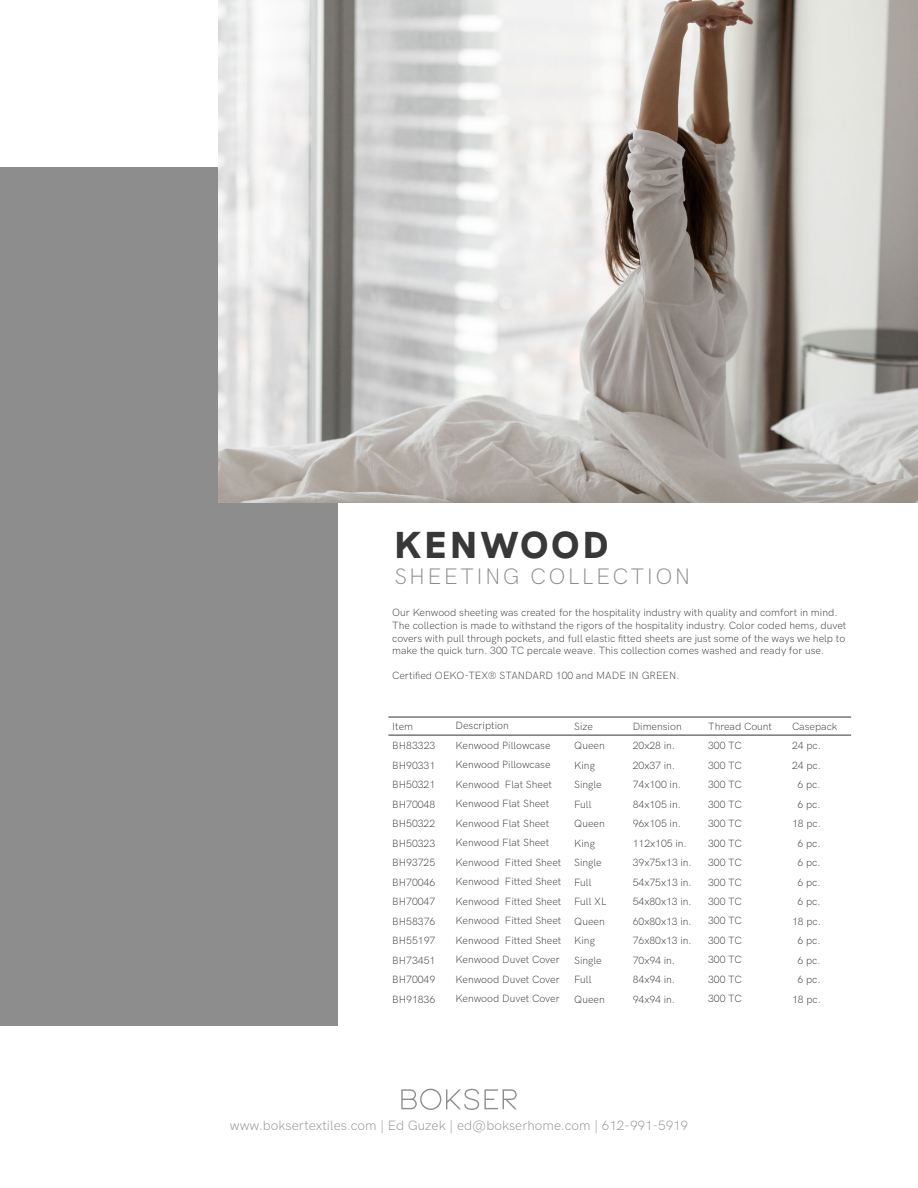
<style>
.page{position:relative;width:918px;height:1188px;background:#fff}
.page>*{position:absolute;margin:0;border:0;box-sizing:border-box;transform-origin:0 0}
.t1{font:900 37.5px "HK Grotesk";letter-spacing:.1em;color:#383838}
.t2{font:300 22.5px "HK Grotesk";letter-spacing:.1em;color:#8e8d8e}
.t3{font:300 13.5px "HK Grotesk";color:#8e8d8e}
.t4{font:300 10.5px/19.5px "HK Grotesk";color:#333}
.t5{font:300 10.5px "HK Grotesk";color:#383838}
.t6{font:300 10.5px "HK Grotesk";color:#333232}
</style>
<div class="page">
<svg style="left:401px;top:1089px;width:116px;height:21px"></svg>
<div style="left:0;top:167px;width:338px;height:859px;background:#8e8d8d"></div>
<img style="left:218px;top:0;width:700px;height:502px">
<hr style="left:388px;top:735px;width:463px;height:1px;background:#333">
<hr style="left:388px;top:717px;width:463px;height:1px;background:#333">
<h1 class="t1" style="left:394px;top:516px;width:215px">KENWOOD</h1>
<h2 class="t2" style="left:394px;top:559px;width:298px">SHEETING COLLECTION</h2>
<p class="t4" style="left:392px;top:606px;width:456px;line-height:12.6px">Our Kenwood sheeting was created for the hospitality industry with quality and comfort in mind.<br>The collection is made to withstand the rigors of the hospitality industry. Color coded hems, duvet covers with pull through pockets, and full elastic fitted sheets are just some of the ways we help to make the quick turn. 300 TC percale weave. This collection comes washed and ready for use.</p>
<p class="t5" style="left:392px;top:668px;width:289px">Certified OEKO-TEX® STANDARD 100 and MADE IN GREEN.</p>
<p class="t6" style="left:392px;top:718px;width:22px">Item</p>
<p class="t4" style="left:392px;top:735px;width:45px;text-align:justify">BH83323<br>BH90331<br>BH50321<br>BH70048<br>BH50322<br>BH50323<br>BH93725<br>BH70046<br>BH70047<br>BH58376<br>BH55197<br>BH73451<br>BH70049<br>BH91836</p>
<p class="t6" style="left:456px;top:718px;width:55px">Description</p>
<p class="t4" style="left:456px;top:735px;width:107px">Kenwood Pillowcase<br>Kenwood Pillowcase<br>Kenwood Flat Sheet<br>Kenwood Flat Sheet<br>Kenwood Flat Sheet<br>Kenwood Flat Sheet<br>Kenwood Fitted Sheet<br>Kenwood Fitted Sheet<br>Kenwood Fitted Sheet<br>Kenwood Fitted Sheet<br>Kenwood Fitted Sheet<br>Kenwood Duvet Cover<br>Kenwood Duvet Cover<br>Kenwood Duvet Cover</p>
<p class="t6" style="left:574px;top:718px;width:20px">Size</p>
<p class="t4" style="left:574px;top:735px;width:34px">Queen<br>King<br>Single<br>Full<br>Queen<br>King<br>Single<br>Full<br>Full XL<br>Queen<br>King<br>Single<br>Full<br>Queen</p>
<p class="t6" style="left:633px;top:718px;width:50px">Dimension</p>
<p class="t4" style="left:633px;top:735px;width:61px">20x28 in.<br>20x37 in.<br>74x100 in.<br>84x105 in.<br>96x105 in.<br>112x105 in.<br>39x75x13 in.<br>54x75x13 in.<br>54x80x13 in.<br>60x80x13 in.<br>76x80x13 in.<br>70x94 in.<br>84x94 in.<br>94x94 in.</p>
<p class="t4" style="left:708px;top:715px;width:66px">Thread Count<br>300 TC<br>300 TC<br>300 TC<br>300 TC<br>300 TC<br>300 TC<br>300 TC<br>300 TC<br>300 TC<br>300 TC<br>300 TC<br>300 TC<br>300 TC<br>300 TC</p>
<p class="t4" style="left:792px;top:716px;width:47px">Casepack</p>
<p class="t4" style="left:792px;top:735px;width:30px">24 pc.</p>
<p class="t4" style="left:792px;top:755px;width:30px">24 pc.</p>
<p class="t4" style="left:797px;top:774px;width:25px">6 pc.</p>
<p class="t4" style="left:797px;top:794px;width:25px">6 pc.</p>
<p class="t4" style="left:792px;top:813px;width:30px">18 pc.</p>
<p class="t4" style="left:797px;top:833px;width:25px">6 pc.</p>
<p class="t4" style="left:797px;top:852px;width:25px">6 pc.</p>
<p class="t4" style="left:797px;top:872px;width:25px">6 pc.</p>
<p class="t4" style="left:797px;top:891px;width:25px">6 pc.</p>
<p class="t4" style="left:792px;top:911px;width:30px">18 pc.</p>
<p class="t4" style="left:797px;top:930px;width:25px">6 pc.</p>
<p class="t4" style="left:797px;top:950px;width:25px">6 pc.</p>
<p class="t4" style="left:797px;top:969px;width:25px">6 pc.</p>
<p class="t4" style="left:792px;top:989px;width:30px">18 pc.</p>
<p class="t3" style="left:230px;top:1115px;width:460px">www.boksertextiles.com | Ed Guzek | ed@bokserhome.com | 612-991-5919</p>
</div>
